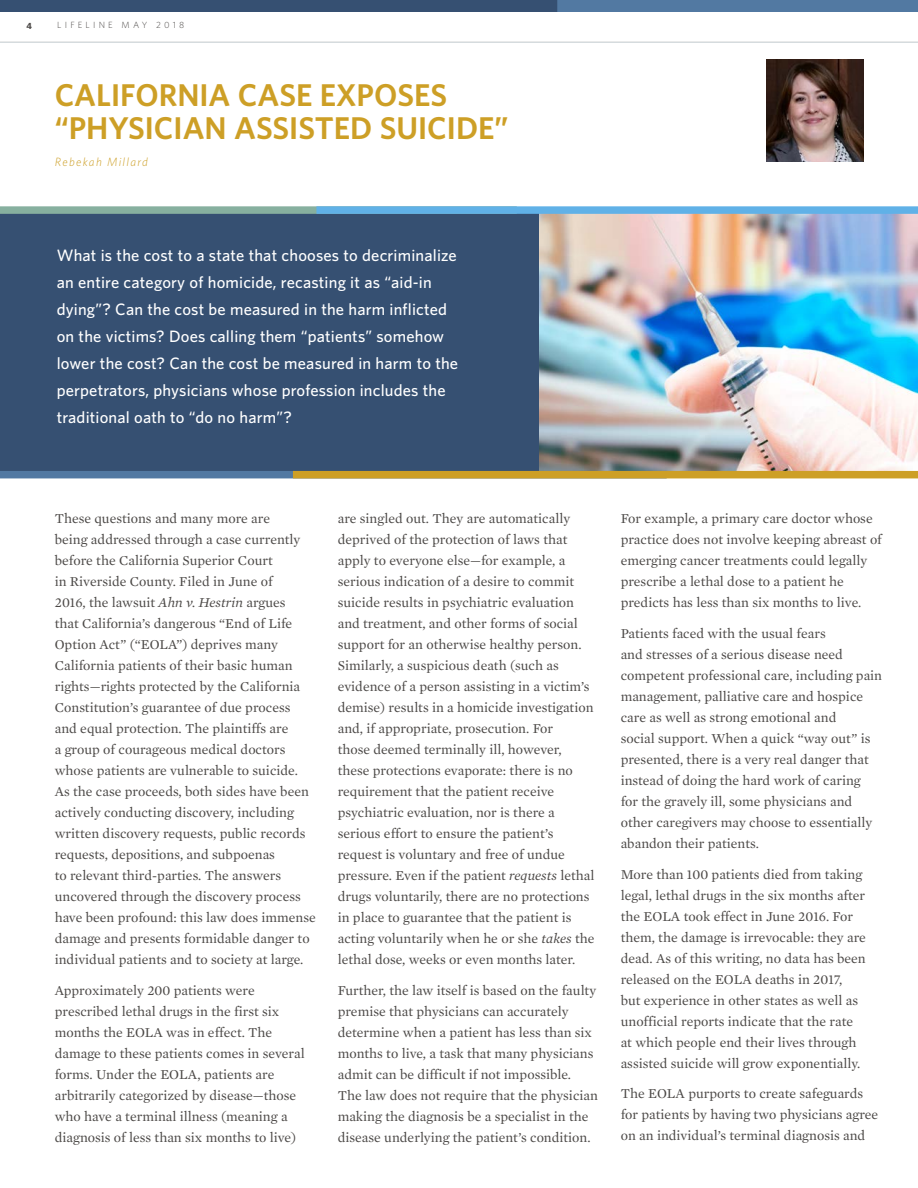
<style>
.page{position:relative;width:918px;height:1188px;background:#fff}
.page>*{position:absolute;margin:0;border:0;box-sizing:border-box;transform-origin:0 0}
.t1{font:600 31.5px/33px "Whitney HTF";color:#cd9f26}
.t2{font:500 16.5px/27px "Whitney HTF";letter-spacing:.01em;color:#fff}
.t3{font:13.8px/21px "Mercury Text G1 Roman";color:#4b4846}
.t4{font:italic 300 12px "Whitney HTF";letter-spacing:.105em;color:#cd9f26}
.t5{font:300 9px "Whitney HTF";letter-spacing:.36em;color:#4b4846}
.t6{font:700 9px "Whitney HTF";color:#4b4846}
.s1{font-family:"Mercury Text G1";font-style:italic}
</style>
<div class="page">
<div style="left:0;top:0;width:595px;height:12px;background:#365072"></div>
<div style="left:557px;top:0;width:361px;height:12px;background:#5279a2"></div>
<hr style="left:0;top:42px;width:918px;height:1px;background:#dde3e6">
<div style="left:0;top:210px;width:585px;height:265px;background:#365072"></div>
<img style="left:540px;top:214px;width:378px;height:257px">
<div style="left:0;top:206px;width:517px;height:8px;background:#87b09f"></div>
<div style="left:316px;top:206px;width:602px;height:8px;background:#60b1e7"></div>
<div style="left:0;top:471px;width:667px;height:7px;background:#5279a2"></div>
<div style="left:293px;top:471px;width:625px;height:7px;background:#cd9f26"></div>
<img style="left:767px;top:59px;width:97px;height:103px">
<p class="t6" style="left:26px;top:20px;width:7px">4</p>
<p class="t5" style="left:57px;top:20px;width:129px">LIFELINE MAY 2018</p>
<h1 class="t1" style="left:55px;top:78px;width:455px">CALIFORNIA CASE EXPOSES “PHYSICIAN ASSISTED SUICIDE”</h1>
<p class="t4" style="left:55px;top:155px;width:95px">Rebekah Millard</p>
<p class="t2" style="left:57px;top:241px;width:403px">What is the cost to a state that chooses to decriminalize an entire category of homicide, recasting it as “aid-in dying”? Can the cost be measured in the harm inflicted on the victims? Does calling them “patients” somehow lower the cost? Can the cost be measured in harm to the perpetrators, physicians whose profession includes the traditional oath to “do no harm”?</p>
<p class="t3" style="left:55px;top:508px;width:263px">These questions and many more are<br>being addressed through a case currently before the California Superior Court<br>in Riverside County. Filed in June of<br>2016, the lawsuit <span class="s1">Ahn v. Hestrin</span> argues<br>that California’s dangerous “End of Life Option Act” (“EOLA”) deprives many California patients of their basic human rights—rights protected by the California Constitution’s guarantee of due process and equal protection. The plaintiffs are<br>a group of courageous medical doctors whose patients are vulnerable to suicide.<br>As the case proceeds, both sides have been actively conducting discovery, including written discovery requests, public records requests, depositions, and subpoenas<br>to relevant third-parties. The answers uncovered through the discovery process have been profound: this law does immense damage and presents formidable danger to individual patients and to society at large.</p>
<p class="t3" style="left:55px;top:980px;width:251px">Approximately 200 patients were prescribed lethal drugs in the first six months the EOLA was in effect. The damage to these patients comes in several forms. Under the EOLA, patients are arbitrarily categorized by disease—those who have a terminal illness (meaning a diagnosis of less than six months to live)</p>
<p class="t3" style="left:338px;top:508px;width:258px">are singled out. They are automatically deprived of the protection of laws that apply to everyone else—for example, a serious indication of a desire to commit suicide results in psychiatric evaluation and treatment, and other forms of social support for an otherwise healthy person.<br>Similarly, a suspicious death (such as evidence of a person assisting in a victim’s demise) results in a homicide investigation and, if appropriate, prosecution. For<br>those deemed terminally ill, however, these protections evaporate: there is no requirement that the patient receive psychiatric evaluation, nor is there a serious effort to ensure the patient’s request is voluntary and free of undue pressure. Even if the patient <span class="s1">requests</span> lethal drugs voluntarily, there are no protections in place to guarantee that the patient is acting voluntarily when he or she <span class="s1">takes</span> the lethal dose, weeks or even months later.</p>
<p class="t3" style="left:338px;top:980px;width:262px">Further, the law itself is based on the faulty premise that physicians can accurately determine when a patient has less than six months to live, a task that many physicians admit can be difficult if not impossible.<br>The law does not require that the physician making the diagnosis be a specialist in the disease underlying the patient’s condition.</p>
<p class="t3" style="left:621px;top:508px;width:263px">For example, a primary care doctor whose practice does not involve keeping abreast of emerging cancer treatments could legally prescribe a lethal dose to a patient he predicts has less than six months to live.</p>
<p class="t3" style="left:621px;top:623px;width:263px">Patients faced with the usual fears<br>and stresses of a serious disease need competent professional care, including pain management, palliative care and hospice care as well as strong emotional and<br>social support. When a quick “way out” is presented, there is a very real danger that instead of doing the hard work of caring<br>for the gravely ill, some physicians and other caregivers may choose to essentially abandon their patients.</p>
<p class="t3" style="left:621px;top:864px;width:247px">More than 100 patients died from taking legal, lethal drugs in the six months after the EOLA took effect in June 2016. For them, the damage is irrevocable: they are dead. As of this writing, no data has been released on the EOLA deaths in 2017,<br>but experience in other states as well as unofficial reports indicate that the rate at which people end their lives through assisted suicide will grow exponentially.</p>
<p class="t3" style="left:621px;top:1083px;width:259px">The EOLA purports to create safeguards for patients by having two physicians agree on an individual’s terminal diagnosis and</p>
</div>
